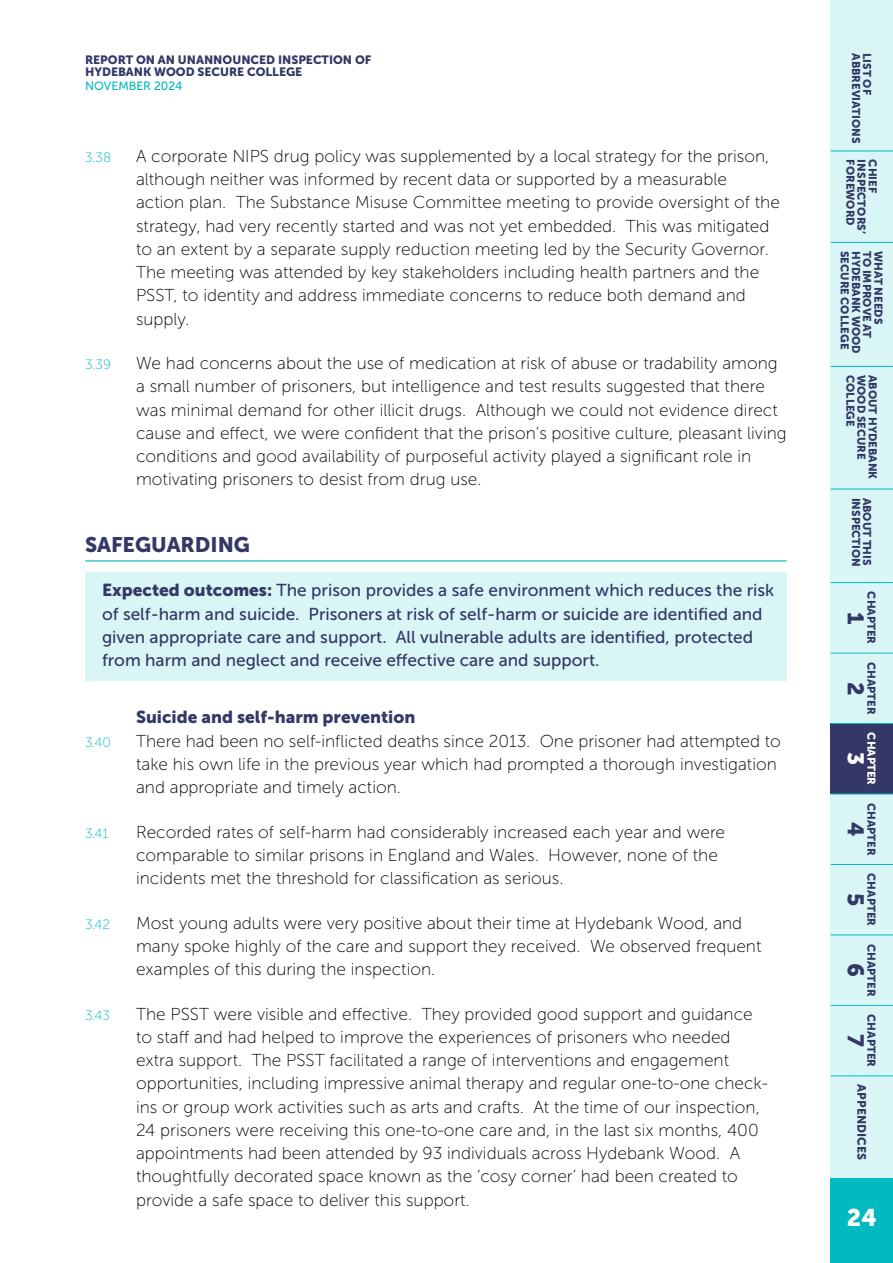
<style>
.page{position:relative;width:893px;height:1263px;background:#fff}
.page>*{position:absolute;margin:0;border:0;box-sizing:border-box;transform-origin:0 0}
.t1{font:24px "Museo Sans 900";color:#fff}
.t2{font:22.5px "Museo Sans 900";color:#333866}
.t3{font:22.5px "Museo Sans 900";color:#fff}
.H3_-_Underlined{font:21px "Museo Sans 900";color:#333866}
.P_-_Body_Numbered_3{font:17.25px/23.2px "Museo Sans 100";color:#000}
.Expected_Outcome{font:17.25px/23.2px "Museo Sans 500";color:#333866}
.H4_-_Heavy_-_INDENTED{font:17.25px "Museo Sans 900";color:#333866}
.P_-_Body_Numbered_3-2{font:13.5px "Museo Sans 100";color:#00babf}
.t4{font:12px/12px "Museo Sans 900";color:#333866}
.t5{font:12px "Museo Sans 500";color:#00babf}
.t6{font:11.25px "Museo Sans 900";color:#333866}
.t7{font:11.25px "Museo Sans 900";color:#fff}
.s1{font-family:"Museo Sans 900"}
</style>
<div class="page">
<div style="left:831px;top:1178px;width:62px;height:85px;background:#00babf"></div>
<div style="left:831px;top:0;width:62px;height:1178px;background:#d9f5f5"></div>
<div style="left:831px;top:723px;width:62px;height:71px;background:#333866"></div>
<hr style="left:831px;top:151px;width:62px;height:1px;background:#00babf">
<hr style="left:831px;top:242px;width:62px;height:1px;background:#00babf">
<hr style="left:831px;top:366px;width:62px;height:1px;background:#00babf">
<hr style="left:831px;top:489px;width:62px;height:1px;background:#00babf">
<hr style="left:831px;top:582px;width:62px;height:1px;background:#00babf">
<hr style="left:831px;top:653px;width:62px;height:1px;background:#00babf">
<hr style="left:831px;top:723px;width:62px;height:1px;background:#00babf">
<hr style="left:831px;top:794px;width:62px;height:1px;background:#00babf">
<hr style="left:831px;top:864px;width:62px;height:1px;background:#00babf">
<hr style="left:831px;top:935px;width:62px;height:1px;background:#00babf">
<hr style="left:831px;top:1005px;width:62px;height:1px;background:#00babf">
<hr style="left:831px;top:1075px;width:62px;height:1px;background:#00babf">
<hr style="left:85px;top:560px;width:702px;height:1px;background:#00babf">
<div style="left:85px;top:573px;width:702px;height:108px;background:#d9f5f5"></div>
<p class="t4" style="left:85px;top:54px;width:288px">REPORT ON AN UNANNOUNCED INSPECTION OF<br>HYDEBANK WOOD SECURE COLLEGE</p>
<p class="t5" style="left:85px;top:79px;width:99px">NOVEMBER 2024</p>
<p class="P_-_Body_Numbered_3-2" style="left:85px;top:150px;width:28px">3.38</p>
<p class="P_-_Body_Numbered_3" style="left:136px;top:144px;width:645px">A corporate NIPS drug policy was supplemented by a local strategy for the prison, although neither was informed by recent data or supported by a measurable<br>action plan. The Substance Misuse Committee meeting to provide oversight of the strategy, had very recently started and was not yet embedded. This was mitigated to an extent by a separate supply reduction meeting led by the Security Governor.<br>The meeting was attended by key stakeholders including health partners and the PSST, to identity and address immediate concerns to reduce both demand and supply.</p>
<p class="P_-_Body_Numbered_3-2" style="left:85px;top:357px;width:27px">3.39</p>
<p class="P_-_Body_Numbered_3" style="left:136px;top:352px;width:652px">We had concerns about the use of medication at risk of abuse or tradability among a small number of prisoners, but intelligence and test results suggested that there was minimal demand for other illicit drugs. Although we could not evidence direct cause and effect, we were confident that the prison’s positive culture, pleasant living conditions and good availability of purposeful activity played a significant role in motivating prisoners to desist from drug use.</p>
<h3 class="H3_-_Underlined" style="left:85px;top:533px;width:167px">SAFEGUARDING</h3>
<p class="Expected_Outcome" style="left:102px;top:579px;width:674px"><span class="s1">Expected outcomes:</span> The prison provides a safe environment which reduces the risk of self-harm and suicide. Prisoners at risk of self-harm or suicide are identified and given appropriate care and support. All vulnerable adults are identified, protected from harm and neglect and receive effective care and support.</p>
<h3 class="H4_-_Heavy_-_INDENTED" style="left:136px;top:707px;width:281px">Suicide and self-harm prevention</h3>
<p class="P_-_Body_Numbered_3-2" style="left:85px;top:735px;width:27px">3.40</p>
<p class="P_-_Body_Numbered_3" style="left:136px;top:729px;width:646px">There had been no self-inflicted deaths since 2013. One prisoner had attempted to take his own life in the previous year which had prompted a thorough investigation and appropriate and timely action.</p>
<p class="P_-_Body_Numbered_3-2" style="left:85px;top:826px;width:25px">3.41</p>
<p class="P_-_Body_Numbered_3" style="left:136px;top:820px;width:591px">Recorded rates of self-harm had considerably increased each year and were comparable to similar prisons in England and Wales. However, none of the incidents met the threshold for classification as serious.</p>
<p class="P_-_Body_Numbered_3-2" style="left:85px;top:917px;width:26px">3.42</p>
<p class="P_-_Body_Numbered_3" style="left:136px;top:911px;width:627px">Most young adults were very positive about their time at Hydebank Wood, and many spoke highly of the care and support they received. We observed frequent examples of this during the inspection.</p>
<p class="P_-_Body_Numbered_3-2" style="left:85px;top:1008px;width:26px">3.43</p>
<p class="P_-_Body_Numbered_3" style="left:136px;top:1002px;width:633px">The PSST were visible and effective. They provided good support and guidance to staff and had helped to improve the experiences of prisoners who needed extra support. The PSST facilitated a range of interventions and engagement opportunities, including impressive animal therapy and regular one-to-one check&shy;ins or group work activities such as arts and crafts. At the time of our inspection, 24 prisoners were receiving this one-to-one care and, in the last six months, 400 appointments had been attended by 93 individuals across Hydebank Wood. A thoughtfully decorated space known as the ‘cosy corner’ had been created to provide a safe space to deliver this support.</p>
<p class="t6" style="left:862px;top:53px;width:92px;rotate:90deg">ABBREVIATIONS</p>
<p class="t6" style="left:874px;top:53px;width:43px;rotate:90deg">LIST OF</p>
<p class="t6" style="left:857px;top:159px;width:68px;rotate:90deg">FOREWORD</p>
<p class="t6" style="left:868px;top:159px;width:76px;rotate:90deg">INSPECTORS’</p>
<p class="t6" style="left:879px;top:159px;width:35px;rotate:90deg">CHIEF</p>
<p class="t6" style="left:851px;top:251px;width:100px;rotate:90deg">SECURE COLLEGE</p>
<p class="t6" style="left:862px;top:251px;width:104px;rotate:90deg">HYDEBANK WOOD</p>
<p class="t6" style="left:874px;top:251px;width:89px;rotate:90deg">TO IMPROVE AT</p>
<p class="t6" style="left:885px;top:251px;width:75px;rotate:90deg">WHAT NEEDS</p>
<p class="t6" style="left:857px;top:375px;width:53px;rotate:90deg">COLLEGE</p>
<p class="t6" style="left:868px;top:375px;width:86px;rotate:90deg">WOOD SECURE</p>
<p class="t6" style="left:879px;top:375px;width:106px;rotate:90deg">ABOUT HYDEBANK</p>
<p class="t6" style="left:862px;top:497px;width:71px;rotate:90deg">INSPECTION</p>
<p class="t6" style="left:874px;top:497px;width:70px;rotate:90deg">ABOUT THIS</p>
<p class="t6" style="left:878px;top:591px;width:54px;rotate:90deg">CHAPTER</p>
<h2 class="t2" style="left:868px;top:612px;width:14px;rotate:90deg">1</h2>
<p class="t6" style="left:878px;top:662px;width:54px;rotate:90deg">CHAPTER</p>
<h2 class="t2" style="left:868px;top:681px;width:15px;rotate:90deg">2</h2>
<p class="t7" style="left:878px;top:732px;width:54px;rotate:90deg">CHAPTER</p>
<h2 class="t3" style="left:868px;top:752px;width:15px;rotate:90deg">3</h2>
<p class="t6" style="left:878px;top:803px;width:54px;rotate:90deg">CHAPTER</p>
<h2 class="t2" style="left:868px;top:822px;width:16px;rotate:90deg">4</h2>
<p class="t6" style="left:878px;top:873px;width:54px;rotate:90deg">CHAPTER</p>
<h2 class="t2" style="left:868px;top:893px;width:15px;rotate:90deg">5</h2>
<p class="t6" style="left:878px;top:944px;width:54px;rotate:90deg">CHAPTER</p>
<h2 class="t2" style="left:868px;top:963px;width:15px;rotate:90deg">6</h2>
<p class="t6" style="left:878px;top:1014px;width:54px;rotate:90deg">CHAPTER</p>
<h2 class="t2" style="left:868px;top:1034px;width:14px;rotate:90deg">7</h2>
<p class="t4" style="left:868px;top:1084px;width:77px;rotate:90deg">APPENDICES</p>
<h1 class="t1" style="left:847px;top:1204px;width:31px">24</h1>
</div>
